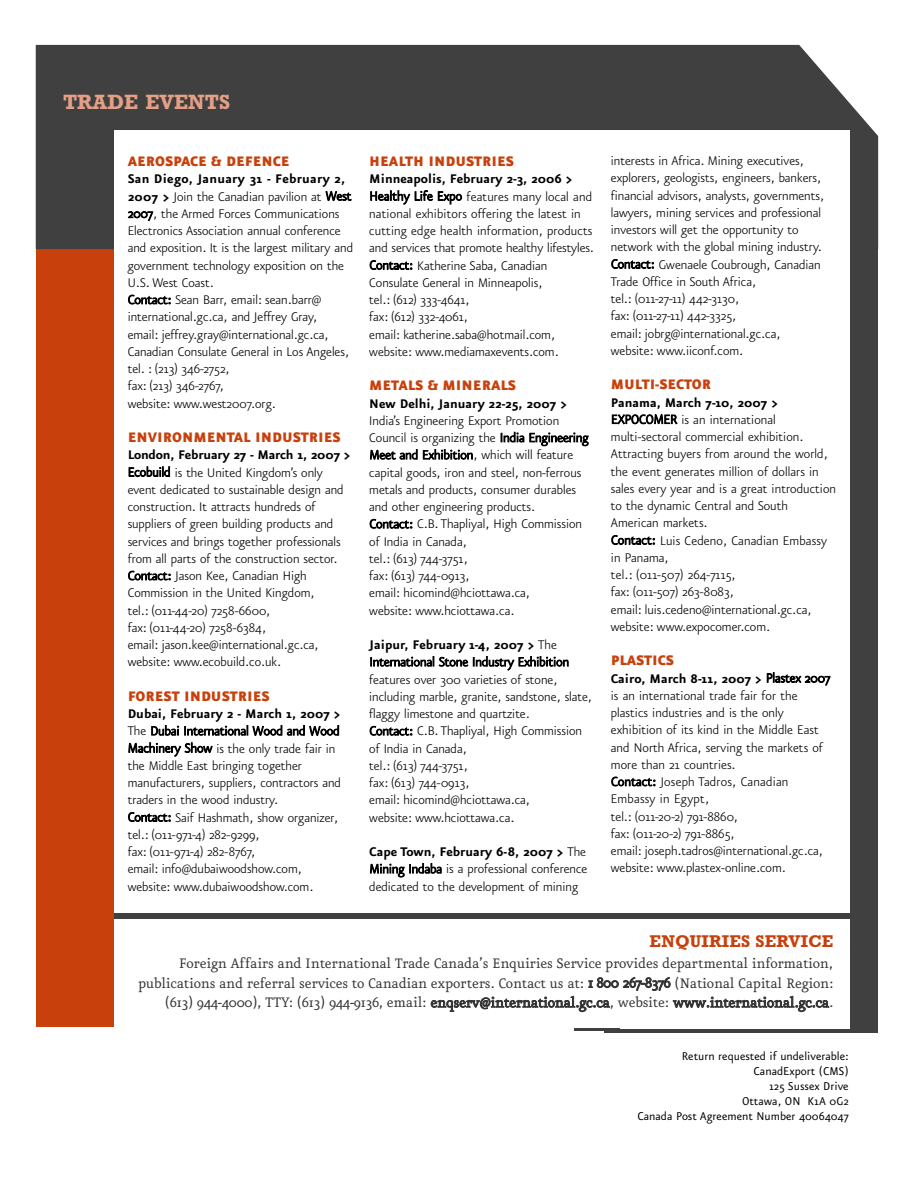
<style>
.page{position:relative;width:918px;height:1188px;background:#fff}
.page>*{position:absolute;margin:0;border:0;box-sizing:border-box;transform-origin:0 0}
.t1{font:700 21px "Rockwell";color:#e4a086}
.t2{font:700 17.25px "Rockwell";letter-spacing:.01em;color:#c8410c}
.t3{font:16.5px/19.6px "Eureka";letter-spacing:-.015em;color:#333;text-align:right}
.t4{font:900 16.5px "Eureka Sans";color:#c8410c}
.t5{font:300 15px/17.2px "Eureka Sans";color:#000}
.t6{font:700 15px "Eureka Sans";color:#000}
.t7{font:13.5px/15px "Eureka Sans";color:#000;text-align:right}
.s1{font-weight:700}
</style>
<div class="page">
<div style="left:36px;top:186px;width:841px;height:841px;background:#c8410c"></div>
<div style="left:36px;top:45px;width:842px;height:204px;background:#404040"></div>
<div style="left:604px;top:193px;width:274px;height:840px;background:#404040"></div>
<div style="left:114px;top:130px;width:736px;height:899px;background:#fff"></div>
<div style="left:114px;top:914px;width:736px;height:5px;background:#404040"></div>
<hr style="left:575px;top:1029px;width:45px;height:2px;background:#404040">
<h1 class="t1" style="left:63px;top:95px;width:169px">TRADE EVENTS</h1>
<p class="t4" style="left:128px;top:156px;width:163px">AEROSPACE &amp; DEFENCE</p>
<p class="t5" style="left:128px;top:172px;width:227px"><span class="s1">San Diego, January 31 - February 2, 2007 &gt;</span> Join the Canadian pavilion at West 2007, the Armed Forces Communications Electronics Association annual conference and exposition. It is the largest military and government technology exposition on the U.S. West Coast.<br>Contact: Sean Barr, email: sean.barr@ international.gc.ca, and Jeffrey Gray,<br>email: jeffrey.gray@international.gc.ca, Canadian Consulate General in Los Angeles, tel. : (213) 346-2752,<br>fax: (213) 346-2767,<br>website: www.west2007.org.</p>
<p class="t4" style="left:128px;top:432px;width:215px">ENVIRONMENTAL INDUSTRIES</p>
<p class="t6" style="left:128px;top:450px;width:224px">London, February 27 - March 1, 2007 &gt;</p>
<p class="t5" style="left:128px;top:465px;width:217px">Ecobuild is the United Kingdom’s only event dedicated to sustainable design and construction. It attracts hundreds of suppliers of green building products and services and brings together professionals from all parts of the construction sector.<br>Contact: Jason Kee, Canadian High Commission in the United Kingdom,<br>tel.: (011-44-20) 7258-6600,<br>fax: (011-44-20) 7258-6384,<br>email: jason.kee@international.gc.ca, website: www.ecobuild.co.uk.</p>
<p class="t4" style="left:128px;top:690px;width:143px">FOREST INDUSTRIES</p>
<p class="t6" style="left:128px;top:708px;width:214px">Dubai, February 2 - March 1, 2007 &gt;</p>
<p class="t5" style="left:128px;top:724px;width:215px">The Dubai International Wood and Wood Machinery Show is the only trade fair in the Middle East bringing together manufacturers, suppliers, contractors and traders in the wood industry.<br>Contact: Saif Hashmath, show organizer, tel.: (011-971-4) 282-9299,<br>fax: (011-971-4) 282-8767,<br>email: info@dubaiwoodshow.com, website: www.dubaiwoodshow.com.</p>
<p class="t4" style="left:369px;top:156px;width:146px">HEALTH INDUSTRIES</p>
<p class="t6" style="left:369px;top:174px;width:205px">Minneapolis, February 2-3, 2006 &gt;</p>
<p class="t5" style="left:369px;top:189px;width:226px">Healthy Life Expo features many local and national exhibitors offering the latest in cutting edge health information, products and services that promote healthy lifestyles.<br>Contact: Katherine Saba, Canadian Consulate General in Minneapolis,<br>tel.: (612) 333-4641,<br>fax: (612) 332-4061,<br>email: katherine.saba@hotmail.com, website: www.mediamaxevents.com.</p>
<p class="t4" style="left:369px;top:380px;width:148px">METALS &amp; MINERALS</p>
<p class="t6" style="left:369px;top:398px;width:199px">New Delhi, January 22-25, 2007 &gt;</p>
<p class="t5" style="left:369px;top:413px;width:221px">India’s Engineering Export Promotion Council is organizing the India Engineering Meet and Exhibition, which will feature capital goods, iron and steel, non-ferrous metals and products, consumer durables and other engineering products.<br>Contact: C.B. Thapliyal, High Commission of India in Canada,<br>tel.: (613) 744-3751,<br>fax: (613) 744-0913,<br>email: hicomind@hciottawa.ca,<br>website: www.hciottawa.ca.</p>
<p class="t5" style="left:369px;top:638px;width:224px"><span class="s1">Jaipur, February 1-4, 2007 &gt;</span> The<br>International Stone Industry Exhibition features over 300 varieties of stone, including marble, granite, sandstone, slate, flaggy limestone and quartzite.<br>Contact: C.B. Thapliyal, High Commission of India in Canada,<br>tel.: (613) 744-3751,<br>fax: (613) 744-0913,<br>email: hicomind@hciottawa.ca,<br>website: www.hciottawa.ca.</p>
<p class="t5" style="left:369px;top:845px;width:220px;text-align:justify"><span class="s1">Cape Town, February 6-8, 2007 &gt;</span> The Mining Indaba is a professional conference dedicated to the development of mining</p>
<p class="t5" style="left:611px;top:154px;width:215px">interests in Africa. Mining executives, explorers, geologists, engineers, bankers, financial advisors, analysts, governments, lawyers, mining services and professional investors will get the opportunity to network with the global mining industry.<br>Contact: Gwenaele Coubrough, Canadian Trade Office in South Africa,<br>tel.: (011-27-11) 442-3130,<br>fax: (011-27-11) 442-3325,<br>email: jobrg@international.gc.ca, website: www.iiconf.com.</p>
<p class="t4" style="left:611px;top:379px;width:102px">MULTI-SECTOR</p>
<p class="t6" style="left:611px;top:397px;width:169px">Panama, March 7-10, 2007 &gt;</p>
<p class="t5" style="left:611px;top:412px;width:227px">EXPOCOMER is an international multi-sectoral commercial exhibition.<br>Attracting buyers from around the world, the event generates million of dollars in sales every year and is a great introduction to the dynamic Central and South<br>American markets.<br>Contact: Luis Cedeno, Canadian Embassy in Panama,<br>tel.: (011-507) 264-7115,<br>fax: (011-507) 263-8083,<br>email: luis.cedeno@international.gc.ca, website: www.expocomer.com.</p>
<p class="t4" style="left:611px;top:655px;width:64px">PLASTICS</p>
<p class="t5" style="left:611px;top:671px;width:221px"><span class="s1">Cairo, March 8-11, 2007 &gt;</span> Plastex 2007 is an international trade fair for the plastics industries and is the only exhibition of its kind in the Middle East and North Africa, serving the markets of more than 21 countries.<br>Contact: Joseph Tadros, Canadian Embassy in Egypt,<br>tel.: (011-20-2) 791-8860,<br>fax: (011-20-2) 791-8865,<br>email: joseph.tadros@international.gc.ca, website: www.plastex-online.com.</p>
<p class="t2" style="left:650px;top:935px;width:185px">ENQUIRIES SERVICE</p>
<p class="t3" style="left:138px;top:952px;width:697px">Foreign Affairs and International Trade Canada’s Enquiries Service provides departmental information, publications and referral services to Canadian exporters. Contact us at: 1 800 267-8376 (National Capital Region: (613) 944-4000), TTY: (613) 944-9136, email: enqserv@international.gc.ca, website: www.international.gc.ca.</p>
<p class="t7" style="left:637px;top:1050px;width:213px">Return requested if undeliverable:<br>CanadExport (CMS)<br>125 Sussex Drive<br>Ottawa, ON K1A 0G2<br>Canada Post Agreement Number 40064047</p>
</div>
